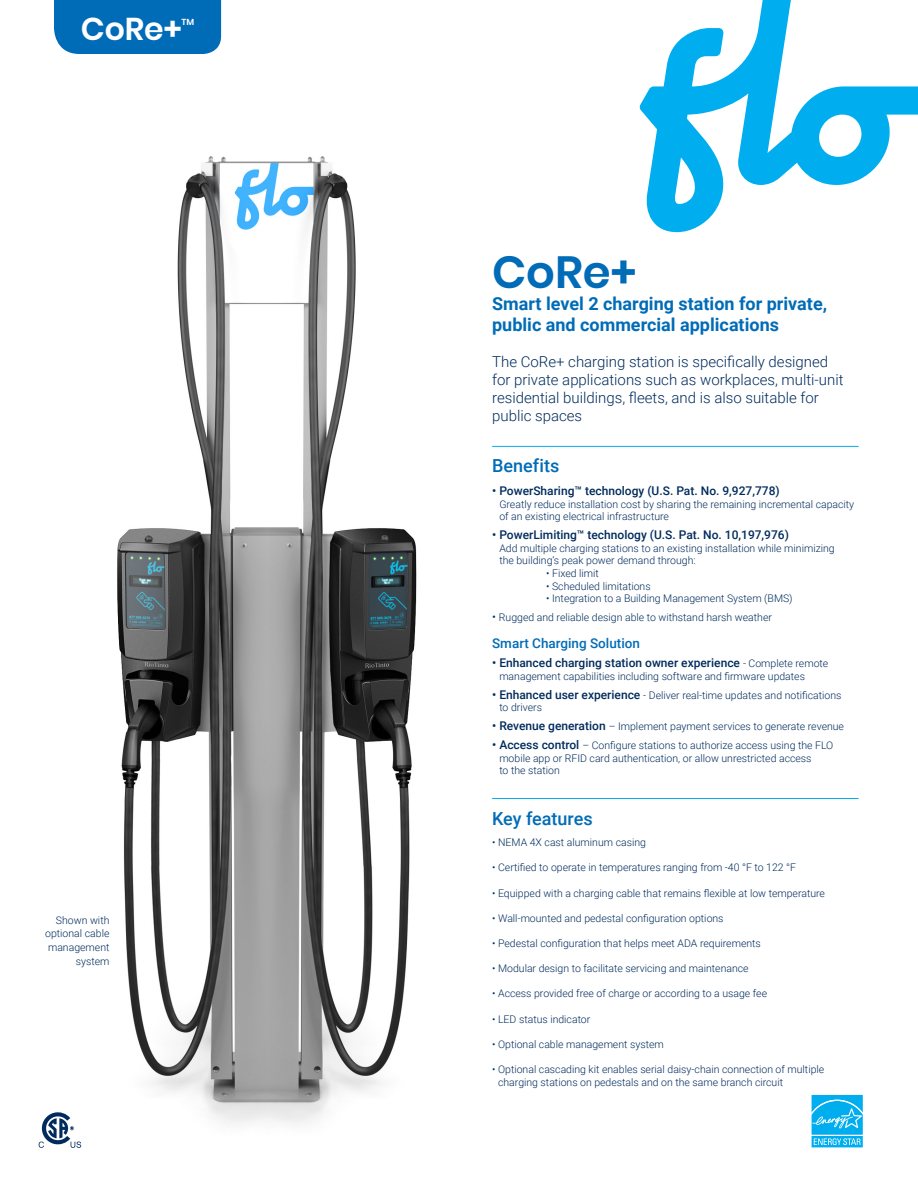
<style>
.page{position:relative;width:918px;height:1188px;background:#fff}
.page>*{position:absolute;margin:0;border:0;box-sizing:border-box;transform-origin:0 0}
.t1{font:600 45px "Poppins";color:#006cb7}
.t2{font:600 31.5px "Poppins";color:#fff}
.t3{font:700 18px/21.6px "Roboto";color:#006cb7}
.t4{font:500 18px "Roboto";color:#006cb7}
.t5{font:300 15px/18px "Roboto";color:#002b5c}
.t6{font:500 13.5px "Roboto";color:#006cb7}
.t7{font:500 12px "Roboto";color:#002b5c}
.t8{font:300 10.5px/12.6px "Roboto";color:#002b5c}
.t9{font:600 8.7px "Poppins";color:#fff}
.s1{font-size:12px}
.s2{font-weight:300;font-size:10.5px}
.s3{font-weight:500;font-size:12px}
</style>
<div class="page">
<div style="left:54px;top:0;width:167px;height:54px;background:#006cb7"></div>
<img style="left:117px;top:156px;width:300px;height:968px">
<hr style="left:492px;top:446px;width:367px;height:1px;background:#00aeef">
<hr style="left:492px;top:798px;width:367px;height:1px;background:#00aeef">
<svg style="left:39px;top:1112px;width:42px;height:36px"></svg>
<div style="left:810px;top:1094px;width:54px;height:42px;background:#f3fbfe"></div>
<svg style="left:810px;top:1095px;width:54px;height:53px;background:#37bff2"></svg>
<svg style="left:640px;top:0;width:278px;height:232px"></svg>
<h2 class="t2" style="left:81px;top:11px;width:102px">CoRe+</h2>
<p class="t9" style="left:182px;top:17px;width:14px">TM</p>
<p class="t8" style="left:45px;top:913px;width:66px;line-height:13.5px;text-align:right">Shown with optional cable management system</p>
<h1 class="t1" style="left:492px;top:246px;width:146px">CoRe+</h1>
<h3 class="t3" style="left:492px;top:292px;width:336px">Smart level 2 charging station for private, public and commercial applications</h3>
<h3 class="t5" style="left:492px;top:352px;width:353px">The CoRe+ charging station is specifically designed for private applications such as workplaces, multi-unit residential buildings, fleets, and is also suitable for public spaces</h3>
<h3 class="t4" style="left:492px;top:453px;width:69px">Benefits</h3>
<p class="t7" style="left:492px;top:482px;width:289px">• PowerSharing™ technology (U.S. Pat. No. 9,927,778)</p>
<p class="t8" style="left:499px;top:497px;width:356px">Greatly reduce installation cost by sharing the remaining incremental capacity of an existing electrical infrastructure</p>
<p class="t7" style="left:492px;top:527px;width:298px">• PowerLimiting™ technology (U.S. Pat. No. 10,197,976)</p>
<p class="t8" style="left:499px;top:541px;width:337px">Add multiple charging stations to an existing installation while minimizing the building’s peak power demand through:</p>
<p class="t8" style="left:546px;top:567px;width:54px">• Fixed limit</p>
<p class="t8" style="left:546px;top:579px;width:106px">• Scheduled limitations</p>
<p class="t8" style="left:546px;top:592px;width:248px">• Integration to a Building Management System (BMS)</p>
<p class="t8" style="left:492px;top:611px;width:281px"><span class="s1">•</span> Rugged and reliable design able to withstand harsh weather</p>
<p class="t6" style="left:492px;top:634px;width:149px">Smart Charging Solution</p>
<p class="t7" style="left:492px;top:654px;width:338px">• Enhanced charging station owner experience <span class="s2">- Complete remote</span></p>
<p class="t8" style="left:499px;top:669px;width:307px">management capabilities including software and firmware updates</p>
<p class="t8" style="left:499px;top:688px;width:344px;text-indent:-7px"><span class="s3">• Enhanced user experience</span> - Deliver real-time updates and notifications to drivers</p>
<p class="t8" style="left:492px;top:720px;width:353px"><span class="s3">• Revenue generation</span> – Implement payment services to generate revenue</p>
<p class="t8" style="left:499px;top:739px;width:336px;text-indent:-7px"><span class="s3">• Access control</span> – Configure stations to authorize access using the FLO mobile app or RFID card authentication, or allow unrestricted access<br>to the station</p>
<h3 class="t4" style="left:492px;top:806px;width:102px">Key features</h3>
<p class="t8" style="left:492px;top:836px;width:155px">• NEMA 4X cast aluminum casing</p>
<p class="t8" style="left:492px;top:861px;width:306px">• Certified to operate in temperatures ranging from -40 °F to 122 °F</p>
<p class="t8" style="left:492px;top:886px;width:334px">• Equipped with a charging cable that remains flexible at low temperature</p>
<p class="t8" style="left:492px;top:911px;width:233px">• Wall-mounted and pedestal configuration options</p>
<p class="t8" style="left:492px;top:937px;width:270px">• Pedestal configuration that helps meet ADA requirements</p>
<p class="t8" style="left:492px;top:962px;width:258px">• Modular design to facilitate servicing and maintenance</p>
<p class="t8" style="left:492px;top:987px;width:276px">• Access provided free of charge or according to a usage fee</p>
<p class="t8" style="left:492px;top:1012px;width:100px">• LED status indicator</p>
<p class="t8" style="left:492px;top:1037px;width:173px">• Optional cable management system</p>
<p class="t8" style="left:498px;top:1063px;width:328px;text-indent:-6px">• Optional cascading kit enables serial daisy-chain connection of multiple charging stations on pedestals and on the same branch circuit</p>
</div>
